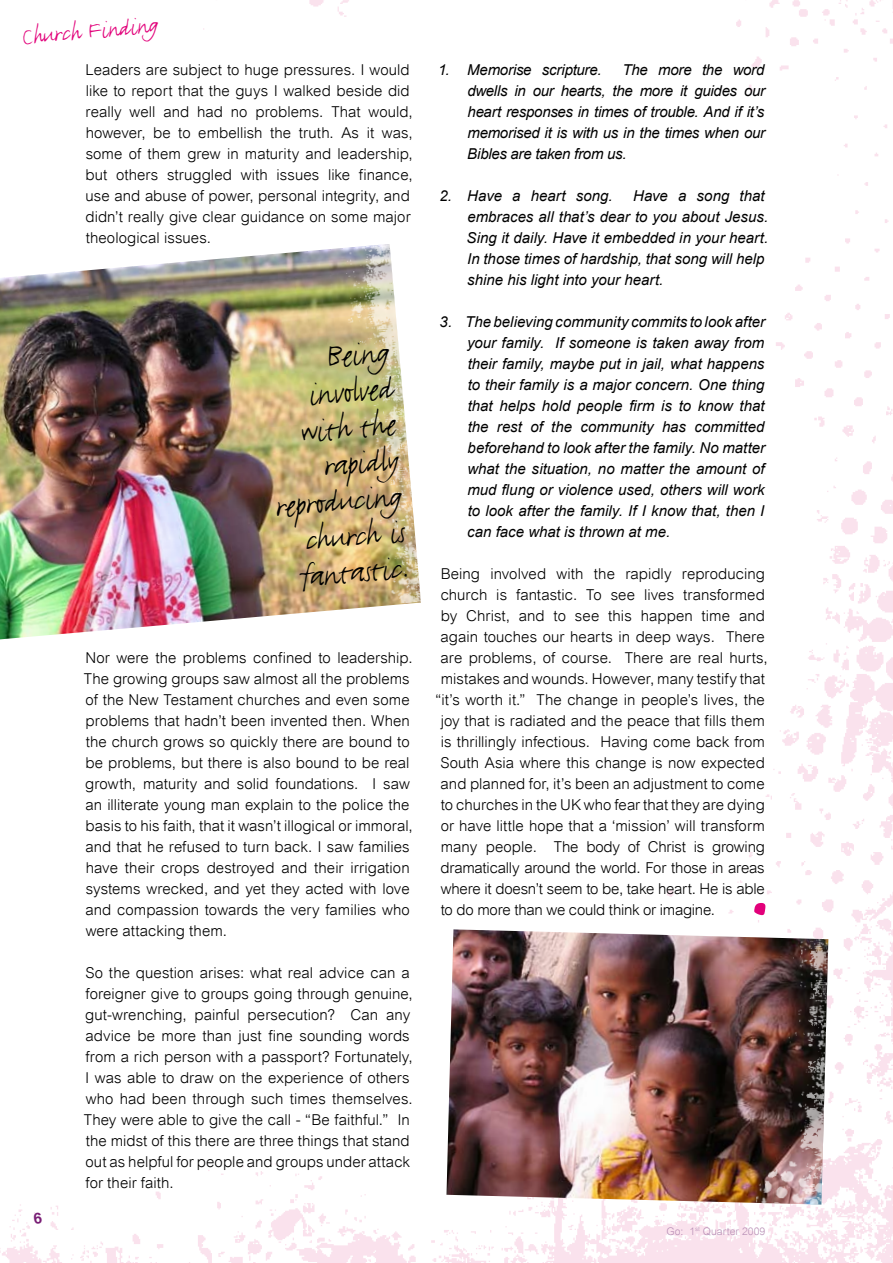
<style>
.page{position:relative;width:893px;height:1263px;background:#fff}
.page>*{position:absolute;margin:0;border:0;box-sizing:border-box;transform-origin:0 0}
.t1{font:36px/36px "Justlefthand";color:#000;text-align:right}
.t2{font:27px "Justlefthand";color:#e2007a}
.t3{font:300 15px/21px "Arial";letter-spacing:.005em;color:#000}
.t4{font:italic 15px/21px "Arial";color:#000;text-align:justify}
.t5{font:300 15px "Arial";letter-spacing:-.015em;color:#000}
.t6{font:300 15px "Arial";letter-spacing:-.02em;color:#000}
.t7{font:300 10.5px "Arial";color:#b78eb5}
</style>
<div class="page">
<img style="left:0;top:0;width:893px;height:1263px">
<svg style="left:754px;top:903px;width:11px;height:12px"></svg>
<img style="left:0;top:244px;width:421px;height:395px">
<img style="left:446px;top:929px;width:382px;height:275px">
<img style="left:325px;top:244px;width:96px;height:363px">
<img style="left:756px;top:938px;width:72px;height:266px">
<svg style="left:33px;top:1212px;width:9px;height:12px"></svg>
<h2 class="t2" style="left:21px;top:21px;width:138px;rotate:-5deg">Church Finding</h2>
<p class="t3" style="left:86px;top:59px;width:329px">Leaders are subject to huge pressures. I would like to report that the guys I walked beside did really well and had no problems. That would, however, be to embellish the truth. As it was, some of them grew in maturity and leadership, but others struggled with issues like finance, use and abuse of power, personal integrity, and didn’t really give clear guidance on some major theological issues.</p>
<h1 class="t1" style="left:262px;top:346px;width:129px;rotate:-5deg">Being involved with the rapidly reproducing church is fantastic.</h1>
<p class="t3" style="left:84px;top:647px;width:330px">Nor were the problems confined to leadership.<br>The growing groups saw almost all the problems of the New Testament churches and even some problems that hadn’t been invented then. When the church grows so quickly there are bound to be problems, but there is also bound to be real growth, maturity and solid foundations. I saw an illiterate young man explain to the police the basis to his faith, that it wasn’t illogical or immoral, and that he refused to turn back. I saw families have their crops destroyed and their irrigation systems wrecked, and yet they acted with love and compassion towards the very families who were attacking them.</p>
<p class="t3" style="left:84px;top:962px;width:330px">So the question arises: what real advice can a foreigner give to groups going through genuine, gut-wrenching, painful persecution? Can any advice be more than just fine sounding words from a rich person with a passport? Fortunately, I was able to draw on the experience of others who had been through such times themselves.<br>They were able to give the call - “Be faithful.” In the midst of this there are three things that stand out as helpful for people and groups under attack for their faith.</p>
<p class="t4" style="left:438px;top:59px;width:165px">1. Memorise scripture.</p>
<p class="t4" style="left:467px;top:59px;width:299px;text-indent:155px">The more the word dwells in our hearts, the more it guides our heart responses in times of trouble. And if it’s memorised it is with us in the times when our Bibles are taken from us.</p>
<p class="t4" style="left:439px;top:185px;width:175px">2. Have a heart song.</p>
<p class="t4" style="left:467px;top:185px;width:303px;text-align:left;text-indent:166px">Have a song that embraces all that’s dear to you about Jesus.<br>Sing it daily. Have it embedded in your heart.<br>In those times of hardship, that song will help shine his light into your heart.</p>
<p class="t4" style="left:467px;top:311px;width:300px;text-indent:-27px">3. The believing community commits to look after your family. If someone is taken away from their family, maybe put in jail, what happens to their family is a major concern. One thing that helps hold people firm is to know that the rest of the community has committed beforehand to look after the family. No matter what the situation, no matter the amount of mud flung or violence used, others will work to look after the family. If I know that, then I can face what is thrown at me.</p>
<p class="t3" style="left:441px;top:563px;width:326px">Being involved with the rapidly reproducing</p>
<p class="t3" style="left:441px;top:584px;width:326px">church is fantastic. To see lives transformed</p>
<p class="t3" style="left:441px;top:605px;width:326px">by Christ, and to see this happen time and</p>
<p class="t3" style="left:441px;top:626px;width:326px">again touches our hearts in deep ways. There</p>
<p class="t3" style="left:441px;top:647px;width:329px">are problems, of course. There are real hurts,</p>
<p class="t3" style="left:441px;top:668px;width:326px">mistakes and wounds. However, many testify that</p>
<p class="t3" style="left:435px;top:689px;width:331px">“it’s worth it.” The change in people’s lives, the</p>
<p class="t3" style="left:441px;top:710px;width:326px">joy that is radiated and the peace that fills them</p>
<p class="t3" style="left:441px;top:731px;width:326px">is thrillingly infectious. Having come back from</p>
<p class="t3" style="left:440px;top:752px;width:326px">South Asia where this change is now expected</p>
<p class="t3" style="left:441px;top:773px;width:326px">and planned for, it’s been an adjustment to come</p>
<p class="t3" style="left:441px;top:794px;width:326px">to churches in the UK who fear that they are dying</p>
<p class="t3" style="left:441px;top:815px;width:326px">or have little hope that a ‘mission’ will transform</p>
<p class="t3" style="left:441px;top:836px;width:326px">many people. The body of Christ is growing</p>
<p class="t5" style="left:441px;top:859px;width:326px">dramatically around the world. For those in areas</p>
<p class="t5" style="left:441px;top:880px;width:325px">where it doesn’t seem to be, take heart. He is able</p>
<p class="t6" style="left:441px;top:901px;width:276px">to do more than we could think or imagine.</p>
<p class="t7" style="left:667px;top:1225px;width:100px">Go: 1<sup>st</sup> Quarter 2009</p>
</div>
